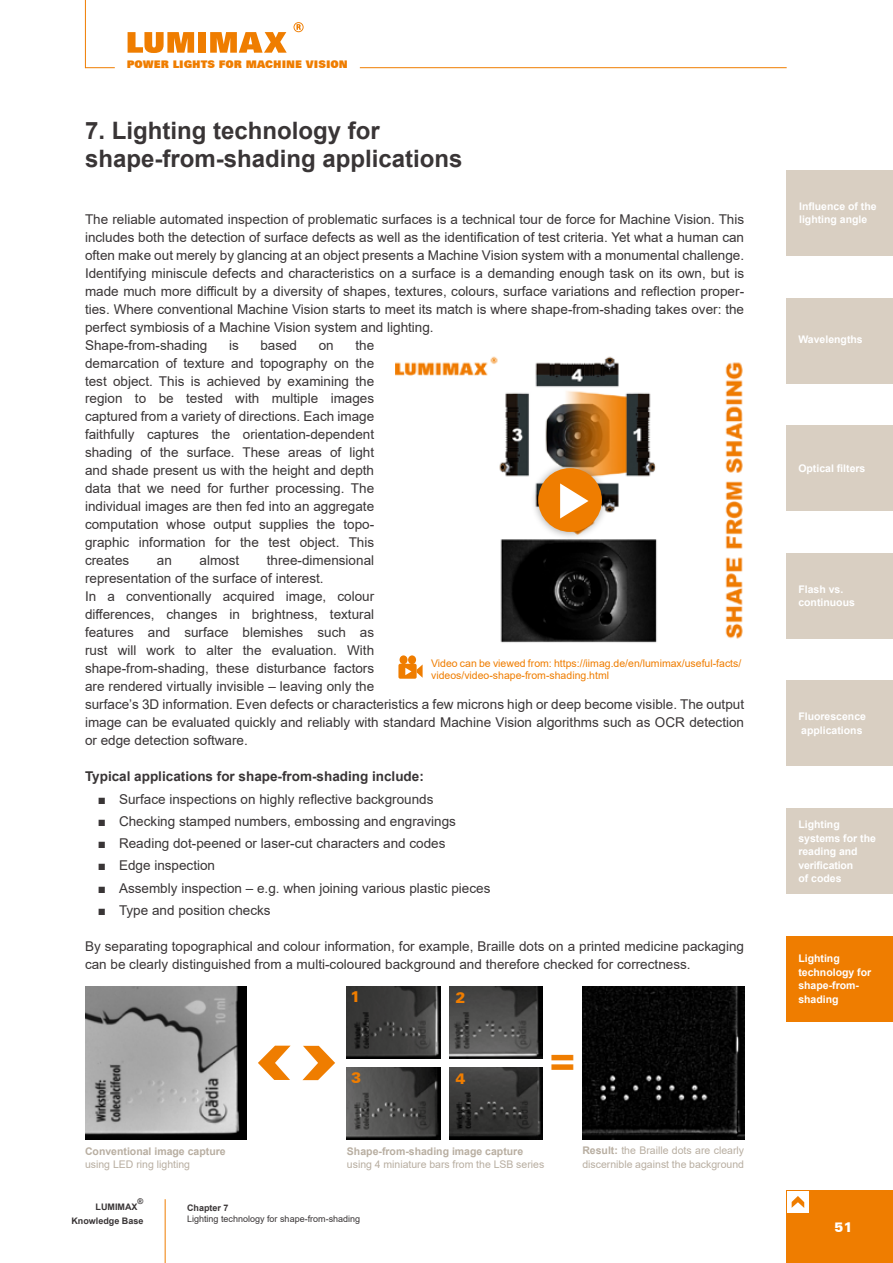
<style>
.page{position:relative;width:893px;height:1263px;background:#fff}
.page>*{position:absolute;margin:0;border:0;box-sizing:border-box;transform-origin:0 0}
.t1{font:700 43.5px "Arial";color:#ef7d00}
.t2{font:700 24px/28.8px "Arial";color:#393536}
.t3{font:900 15px "Zurich BT";color:#ef7d00}
.t4{font:13.5px/18px "Arial";color:#393536}
.t5{font:700 13.5px "Arial";color:#393536}
.t6{font:900 13.5px "Zurich BT";color:#fff}
.t7{font:700 10.5px/13.5px "Arial";color:#fff}
.t8{font:10.5px/13.5px "Arial";color:#b8aea1}
.t9{font:10.5px/12px "Arial";color:#ef7d00}
.t10{font:700 10.5px "Arial";color:#b8aea1}
.t11{font:900 10.5px "Zurich BT";color:#ef7d00}
.t12{font:9px "Arial";color:#393536}
.t13{font:700 9px "Arial";color:#393536}
.t14{font:700 7.8px "Arial";color:#393536}
.s1{font-weight:700}
</style>
<div class="page">
<div style="left:787px;top:170px;width:106px;height:85px;background:#d9cfc2"></div>
<div style="left:787px;top:298px;width:106px;height:85px;background:#d9cfc2"></div>
<div style="left:787px;top:426px;width:106px;height:85px;background:#d9cfc2"></div>
<div style="left:787px;top:553px;width:106px;height:85px;background:#d9cfc2"></div>
<div style="left:787px;top:681px;width:106px;height:85px;background:#d9cfc2"></div>
<div style="left:787px;top:809px;width:106px;height:85px;background:#d9cfc2"></div>
<svg style="left:293px;top:22px;width:11px;height:10px"></svg>
<svg style="left:128px;top:32px;width:66px;height:21px"></svg>
<div style="left:198px;top:32px;width:8px;height:21px;background:#ef7d00"></div>
<svg style="left:210px;top:32px;width:77px;height:21px"></svg>
<hr style="left:165px;top:1199px;width:1px;height:64px;background:#ef7d00">
<hr style="left:85px;top:67px;width:30px;height:1px;background:#ef7d00">
<hr style="left:360px;top:67px;width:427px;height:1px;background:#ef7d00">
<hr style="left:85px;top:0;width:1px;height:68px;background:#ef7d00">
<div style="left:787px;top:936px;width:106px;height:85px;background:#ef7d00"></div>
<div style="left:787px;top:1191px;width:106px;height:72px;background:#ef7d00"></div>
<img style="left:85px;top:986px;width:162px;height:154px">
<img style="left:347px;top:986px;width:94px;height:72px">
<img style="left:583px;top:986px;width:161px;height:153px">
<img style="left:449px;top:986px;width:94px;height:72px">
<img style="left:347px;top:1067px;width:94px;height:72px">
<img style="left:449px;top:1067px;width:94px;height:72px">
<img style="left:395px;top:356px;width:347px;height:287px">
<div style="left:398px;top:664px;width:19px;height:15px;background:#ef7d00;border-radius:2px"></div>
<svg style="left:405px;top:668px;width:6px;height:7px"></svg>
<svg style="left:417px;top:664px;width:6px;height:14px"></svg>
<div style="left:408px;top:655px;width:8px;height:9px;background:#ef7d00;border-radius:50%"></div>
<div style="left:400px;top:655px;width:8px;height:9px;background:#ef7d00;border-radius:50%"></div>
<svg style="left:302px;top:1046px;width:33px;height:34px"></svg>
<svg style="left:258px;top:1046px;width:33px;height:34px"></svg>
<div style="left:787px;top:1191px;width:22px;height:21px;background:#fff"></div>
<svg style="left:792px;top:1196px;width:12px;height:12px"></svg>
<div style="left:530px;top:459px;width:81px;height:81px;background:#000;opacity:.35"></div>
<div style="left:538px;top:468px;width:64px;height:64px;background:#ef7d00;border-radius:50%"></div>
<svg style="left:560px;top:483px;width:28px;height:35px"></svg>
<p class="t11" style="left:127px;top:58px;width:223px">POWER LIGHTS FOR MACHINE VISION</p>
<h2 class="t2" style="left:85px;top:116px;width:379px">7. Lighting technology for shape-from-shading applications</h2>
<p class="t4" style="left:85px;top:210px;width:661px">The reliable automated inspection of problematic surfaces is a technical tour de force for Machine Vision. This includes both the detection of surface defects as well as the identification of test criteria. Yet what a human can often make out merely by glancing at an object presents a Machine Vision system with a monumental challenge.<br>Identifying miniscule defects and characteristics on a surface is a demanding enough task on its own, but is made much more difficult by a diversity of shapes, textures, colours, surface variations and reflection proper&shy;ties. Where conventional Machine Vision starts to meet its match is where shape-from-shading takes over: the perfect symbiosis of a Machine Vision system and lighting.<br>Shape-from-shading</p>
<p class="t4" style="left:85px;top:336px;width:291px;text-align:justify;text-indent:270px">the demarcation of texture and topography on the test object. This is achieved by examining the region to be tested with multiple images captured from a variety of directions. Each image faithfully captures the orientation-dependent shading of the surface. These areas of light and shade present us with the height and depth data that we need for further processing. The individual images are then fed into an aggregate computation whose output supplies the topo&shy;graphic information for the test object. This creates</p>
<p class="t4" style="left:229px;top:336px;width:11px">is</p>
<p class="t4" style="left:260px;top:336px;width:38px">based</p>
<p class="t4" style="left:319px;top:336px;width:17px">on</p>
<p class="t4" style="left:85px;top:552px;width:661px;text-indent:182px">three-dimensional<br>representation of the surface of interest.<br>In a conventionally acquired image, colour<br>differences, changes in brightness, textural<br>features and surface blemishes such as<br>rust will work to alter the evaluation. With<br>shape-from-shading, these disturbance factors<br>are rendered virtually invisible – leaving only the<br>surface’s 3D information. Even defects or characteristics a few microns high or deep become visible. The output image can be evaluated quickly and reliably with standard Machine Vision algorithms such as OCR detection or edge detection software.</p>
<p class="t5" style="left:85px;top:767px;width:340px">Typical applications for shape-from-shading include:</p>
<p class="t4" style="left:98px;top:790px;width:337px">■ Surface inspections on highly reflective backgrounds</p>
<p class="t4" style="left:98px;top:812px;width:360px">■ Checking stamped numbers, embossing and engravings</p>
<p class="t4" style="left:98px;top:834px;width:349px">■ Reading dot-peened or laser-cut characters and codes</p>
<p class="t4" style="left:98px;top:857px;width:119px">■ Edge inspection</p>
<p class="t4" style="left:98px;top:879px;width:394px">■ Assembly inspection – e.g. when joining various plastic pieces</p>
<p class="t4" style="left:98px;top:901px;width:174px">■ Type and position checks</p>
<p class="t4" style="left:85px;top:937px;width:661px">By separating topographical and colour information, for example, Braille dots on a printed medicine packaging can be clearly distinguished from a multi-coloured background and therefore checked for correctness.</p>
<p class="t4" style="left:157px;top:552px;width:17px">an</p>
<p class="t4" style="left:200px;top:552px;width:41px">almost</p>
<p class="t9" style="left:431px;top:657px;width:312px">Video can be viewed from: https://iimag.de/en/lumimax/useful-facts/ videos/video-shape-from-shading.html</p>
<p class="t3" style="left:350px;top:988px;width:11px">1</p>
<p class="t3" style="left:455px;top:988px;width:11px">2</p>
<p class="t3" style="left:351px;top:1068px;width:11px">3</p>
<p class="t3" style="left:455px;top:1069px;width:11px">4</p>
<h1 class="t1" style="left:550px;top:1032px;width:27px">=</h1>
<p class="t10" style="left:85px;top:1143px;width:142px">Conventional image capture</p>
<p class="t8" style="left:85px;top:1158px;width:107px">using LED ring lighting</p>
<p class="t10" style="left:347px;top:1143px;width:178px">Shape-from-shading image capture</p>
<p class="t8" style="left:347px;top:1158px;width:199px">using 4 miniature bars from the LSB series</p>
<p class="t14" style="left:138px;top:1196px;width:7px">®</p>
<p class="t13" style="left:71px;top:1214px;width:74px">Knowledge Base</p>
<p class="t13" style="left:96px;top:1200px;width:43px">LUMIMAX</p>
<p class="t13" style="left:187px;top:1201px;width:43px">Chapter 7</p>
<p class="t12" style="left:187px;top:1212px;width:175px">Lighting technology for shape-from-shading</p>
<p class="t8" style="left:582px;top:1143px;width:163px"><span class="s1">Result:</span> the Braille dots are clearly discernible against the background</p>
<p class="t7" style="left:799px;top:199px;width:79px">Influence of the lighting angle</p>
<p class="t7" style="left:798px;top:333px;width:66px">Wavelengths</p>
<p class="t7" style="left:798px;top:462px;width:69px">Optical filters</p>
<p class="t7" style="left:798px;top:582px;width:58px">Flash vs. continuous</p>
<p class="t7" style="left:798px;top:710px;width:69px">Fluorescence applications</p>
<p class="t7" style="left:798px;top:818px;width:79px">Lighting systems for the reading and verification<br>of codes</p>
<p class="t7" style="left:798px;top:952px;width:74px">Lighting technology for shape-from&shy;shading</p>
<p class="t6" style="left:834px;top:1218px;width:19px">51</p>
</div>
